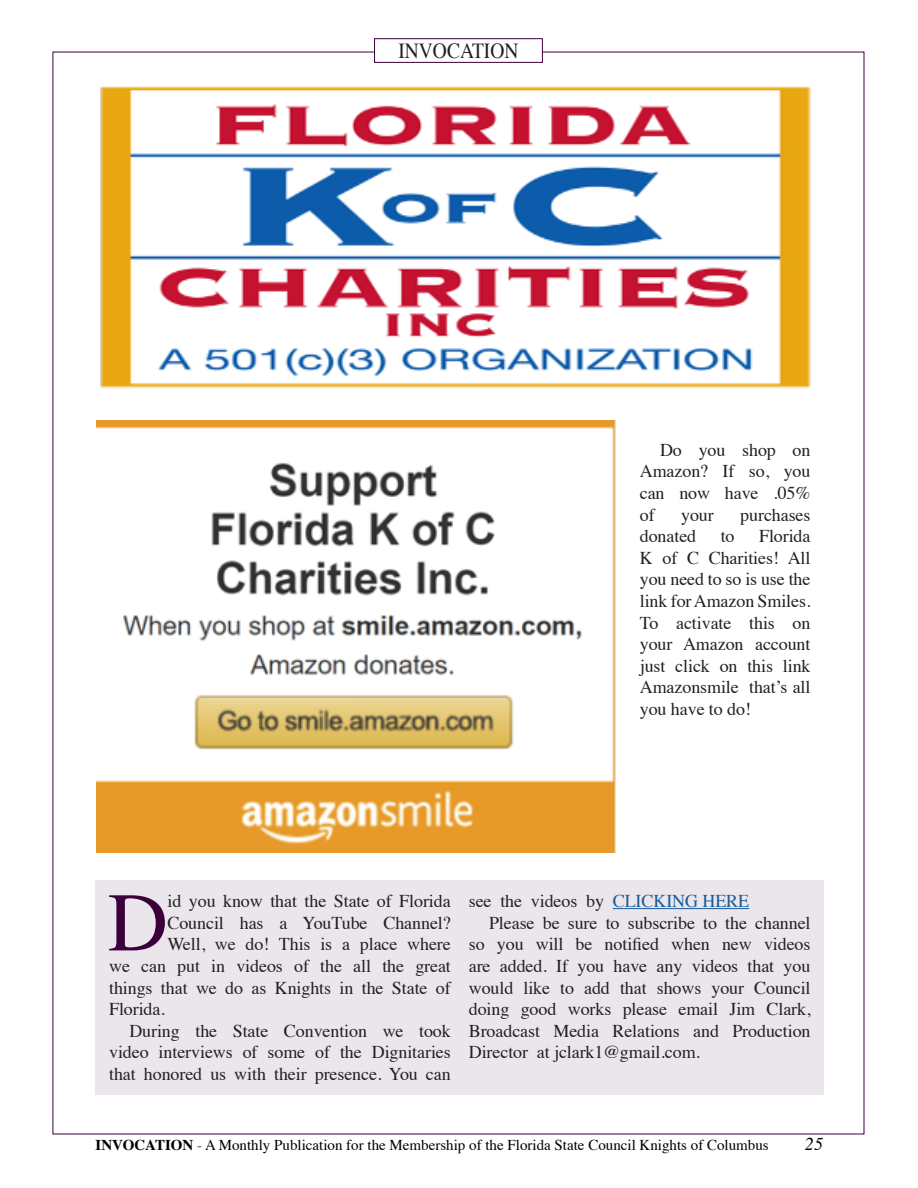
<style>
.page{position:relative;width:918px;height:1188px;background:#fff}
.page>*{position:absolute;margin:0;border:0;box-sizing:border-box;transform-origin:0 0}
.t1{font:83.25px "Times";color:#3b003b}
.t2{font:21.45px "Times";color:#231f20;scale:.91 1}
.t3{font:18px/21.6px "Times";letter-spacing:-.005em;color:#231f20;text-align:justify}
.t4{font:italic 18px "Times";color:#000}
.t5{font:15px "Times";color:#000}
.s1{color:#175d9e}
.s2{font-weight:700}
</style>
<div class="page">
<div style="left:374px;top:39px;width:169px;height:24px;border:1px solid #3b003b"></div>
<img style="left:100px;top:86px;width:711px;height:303px">
<img style="left:96px;top:421px;width:520px;height:431px">
<div style="left:96px;top:880px;width:728px;height:215px;background:#ebe6eb"></div>
<hr style="left:613px;top:908px;width:136px;height:1px;background:#175d9e">
<p class="t2" style="left:398px;top:31px;width:134px">INVOCATION</p>
<p class="t3" style="left:640px;top:437px;width:172px;text-indent:20px">Do you shop on Amazon? If so, you can now have .05% of</p>
<p class="t3" style="left:681px;top:502px;width:34px">your</p>
<p class="t3" style="left:740px;top:502px;width:72px">purchases</p>
<p class="t3" style="left:640px;top:524px;width:58px">donated</p>
<p class="t3" style="left:721px;top:524px;width:15px">to</p>
<p class="t3" style="left:640px;top:524px;width:172px;text-indent:119px">Florida K of C Charities! All you need to so is use the link for Amazon Smiles.<br>To activate this on your Amazon account just click on this link Amazonsmile that’s all you have to do!</p>
<h1 class="t1" style="left:108px;top:845px;width:62px">D</h1>
<p class="t3" style="left:167px;top:889px;width:285px">id you know that the State of Florida</p>
<p class="t3" style="left:167px;top:910px;width:285px">Council has a YouTube Channel?</p>
<p class="t3" style="left:167px;top:932px;width:285px">Well, we do! This is a place where</p>
<p class="t3" style="left:109px;top:954px;width:343px">we can put in videos of the all the great</p>
<p class="t3" style="left:109px;top:975px;width:343px">things that we do as Knights in the State of</p>
<p class="t3" style="left:109px;top:997px;width:57px">Florida.</p>
<p class="t3" style="left:129px;top:1018px;width:323px">During the State Convention we took</p>
<p class="t3" style="left:109px;top:1040px;width:343px">video interviews of some of the Dignitaries</p>
<p class="t3" style="left:109px;top:1062px;width:343px">that honored us with their presence. You can</p>
<p class="t3" style="left:469px;top:889px;width:282px">see the videos by <span class="s1">CLICKING HERE</span></p>
<p class="t3" style="left:489px;top:910px;width:323px">Please be sure to subscribe to the channel</p>
<p class="t3" style="left:469px;top:932px;width:343px">so you will be notified when new videos</p>
<p class="t3" style="left:469px;top:954px;width:343px">are added. If you have any videos that you</p>
<p class="t3" style="left:469px;top:975px;width:343px">would like to add that shows your Council</p>
<p class="t3" style="left:469px;top:997px;width:343px">doing good works please email Jim Clark,</p>
<p class="t3" style="left:469px;top:1018px;width:343px">Broadcast Media Relations and Production</p>
<p class="t3" style="left:469px;top:1040px;width:233px">Director at jclark1@gmail.com.</p>
<p class="t5" style="left:96px;top:1131px;width:675px"><span class="s2">INVOCATION</span> - A Monthly Publication for the Membership of the Florida State Council Knights of Columbus</p>
<p class="t4" style="left:805px;top:1128px;width:20px">25</p>
</div>
